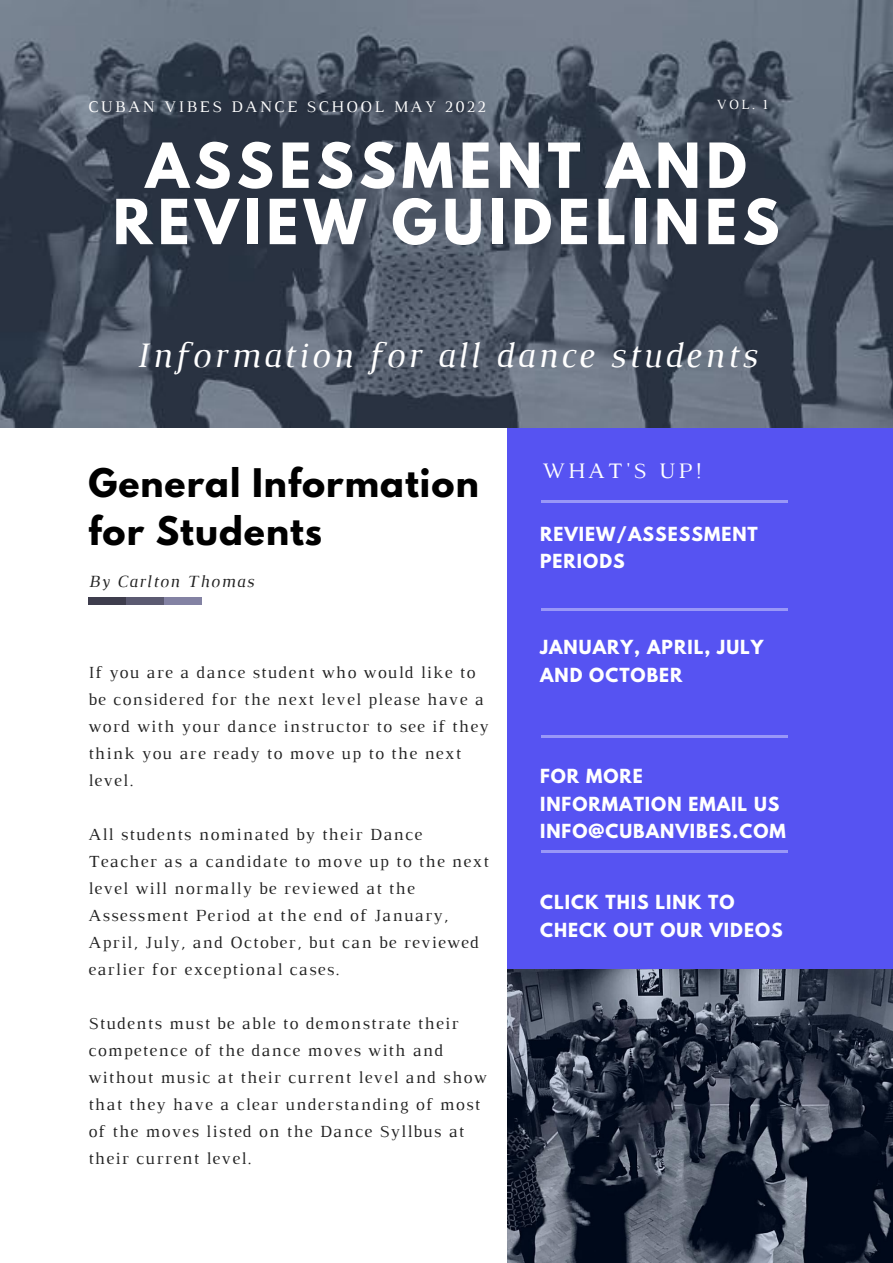
<style>
.page{position:relative;width:893px;height:1263px;background:#fff}
.page>*{position:absolute;margin:0;border:0;box-sizing:border-box;transform-origin:0 0}
.t1{font:700 55.05px/56.2px "League Spartan";letter-spacing:.1em;color:#fff;text-align:center}
.t2{font:italic 36.53px "Luthier";letter-spacing:.07em;color:#fff}
.t3{font:700 34.95px/48.6px "League Spartan";letter-spacing:.03em;color:#000}
.t4{font:22.58px "Luthier";letter-spacing:.14em;color:#fff}
.t5{font:italic 17.48px "Luthier";letter-spacing:.07em;color:#222}
.t6{font:17.33px/27px "Luthier";letter-spacing:.07em;color:#222}
.t7{font:700 17.17px/27.3px "League Spartan";letter-spacing:.06em;color:#fff}
.t8{font:16.58px "Luthier";letter-spacing:.14em;color:#fff}
.t9{font:14.33px "Luthier";color:#fff}
</style>
<div class="page">
<div style="left:507px;top:427px;width:386px;height:543px;background:#5653f2"></div>
<img style="left:0;top:0;width:893px;height:427px">
<div style="left:89px;top:597px;width:37px;height:8px;background:#3e3d4d"></div>
<div style="left:127px;top:597px;width:37px;height:8px;background:#5b5a71"></div>
<div style="left:165px;top:597px;width:37px;height:8px;background:#8382a3"></div>
<hr style="left:541px;top:608px;width:246px;height:3px;background:#fff">
<hr style="left:541px;top:735px;width:246px;height:3px;background:#fff">
<hr style="left:541px;top:850px;width:246px;height:3px;background:#fff">
<hr style="left:541px;top:500px;width:246px;height:3px;background:#fff">
<img style="left:507px;top:970px;width:386px;height:293px">
<p class="t8" style="left:88px;top:100px;width:399px">CUBAN VIBES DANCE SCHOOL MAY 2022</p>
<p class="t9" style="left:716px;top:99px;width:53px">VOL. 1</p>
<h1 class="t1" style="left:113px;top:145px;width:668px">ASSESSMENT AND<br>REVIEW GUIDELINES</h1>
<h2 class="t2" style="left:136px;top:342px;width:622px">Information for all dance students</h2>
<h3 class="t3" style="left:88px;top:463px;width:392px">General Information for Students</h3>
<p class="t5" style="left:88px;top:575px;width:167px">By Carlton Thomas</p>
<p class="t6" style="left:88px;top:660px;width:401px">If you are a dance student who would like to be considered for the next level please have a word with your dance instructor to see if they think you are ready to move up to the next level.</p>
<p class="t6" style="left:88px;top:822px;width:402px">All students nominated by their Dance Teacher as a candidate to move up to the next level will normally be reviewed at the Assessment Period at the end of January, April, July, and October, but can be reviewed earlier for exceptional cases.</p>
<p class="t6" style="left:88px;top:1011px;width:400px">Students must be able to demonstrate their competence of the dance moves with and without music at their current level and show that they have a clear understanding of most of the moves listed on the Dance Syllbus at their current level.</p>
<h3 class="t4" style="left:542px;top:462px;width:161px">WHAT'S UP!</h3>
<p class="t7" style="left:540px;top:522px;width:219px">REVIEW/ASSESSMENT<br>PERIODS</p>
<p class="t7" style="left:540px;top:636px;width:225px">JANUARY, APRIL, JULY<br>AND OCTOBER</p>
<p class="t7" style="left:540px;top:765px;width:247px">FOR MORE<br>INFORMATION EMAIL US<br>INFO@CUBANVIBES.COM</p>
<p class="t7" style="left:540px;top:891px;width:244px">CLICK THIS LINK TO<br>CHECK OUT OUR VIDEOS</p>
</div>
